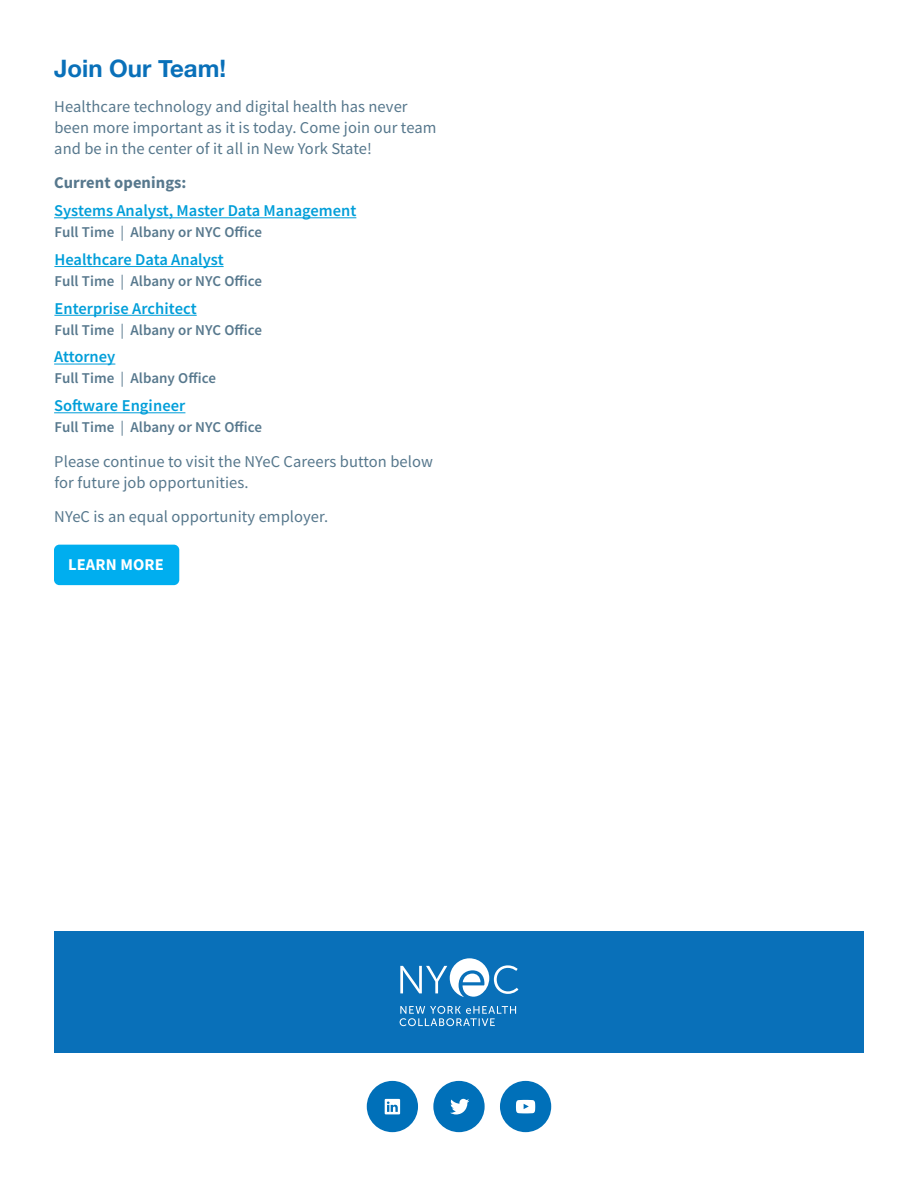
<style>
.page{position:relative;width:918px;height:1188px;background:#fff}
.page>*{position:absolute;margin:0;border:0;box-sizing:border-box;transform-origin:0 0}
.t1{font:700 24px "Helvetica Neue";color:#0970b9}
.t2{font:16.5px/21px "Source Sans Pro";letter-spacing:.005em;color:#57788d}
.t3{font:600 16.5px "Source Sans Pro";color:#009ed9}
.t4{font:700 16.5px "Source Sans Pro";letter-spacing:.005em;color:#57788d}
.t5{font:700 16.5px "Source Sans Pro";letter-spacing:.01em;color:#fff}
.t6{font:600 15px "Source Sans Pro";letter-spacing:.005em;color:#57788d}
.s1{font-weight:400}
</style>
<div class="page">
<hr style="left:54px;top:217px;width:302px;height:1px;background:#009ed9">
<hr style="left:54px;top:266px;width:170px;height:1px;background:#009ed9">
<hr style="left:54px;top:315px;width:143px;height:1px;background:#009ed9">
<hr style="left:54px;top:364px;width:61px;height:1px;background:#009ed9">
<hr style="left:54px;top:412px;width:131px;height:1px;background:#009ed9">
<div style="left:54px;top:545px;width:125px;height:40px;background:#00aeef;border-radius:5px"></div>
<div style="left:54px;top:932px;width:810px;height:121px;background:#0970b9"></div>
<svg style="left:400px;top:958px;width:118px;height:68px"></svg>
<div style="left:433px;top:1081px;width:52px;height:51px;background:#0070b9;border-radius:50%"></div>
<svg style="left:450px;top:1099px;width:19px;height:15px"></svg>
<div style="left:500px;top:1081px;width:51px;height:51px;background:#0070b9;border-radius:50%"></div>
<svg style="left:516px;top:1100px;width:19px;height:13px"></svg>
<div style="left:367px;top:1081px;width:51px;height:51px;background:#0070b9;border-radius:50%"></div>
<svg style="left:385px;top:1099px;width:15px;height:15px"></svg>
<h2 class="t1" style="left:54px;top:50px;width:173px">Join Our Team!</h2>
<p class="t2" style="left:54px;top:96px;width:384px">Healthcare technology and digital health has never been more important as it is today. Come join our team and be in the center of it all in New York State!</p>
<p class="t4" style="left:54px;top:172px;width:134px">Current openings:</p>
<h4 class="t3" style="left:54px;top:200px;width:304px">Systems Analyst, Master Data Management</h4>
<p class="t6" style="left:55px;top:222px;width:209px">Full Time <span class="s1">|</span> Albany or NYC Ofice</p>
<h4 class="t3" style="left:54px;top:249px;width:171px">Healthcare Data Analyst</h4>
<p class="t6" style="left:55px;top:271px;width:209px">Full Time <span class="s1">|</span> Albany or NYC Ofice</p>
<h4 class="t3" style="left:54px;top:297px;width:144px">Enterprise Architect</h4>
<p class="t6" style="left:55px;top:320px;width:209px">Full Time <span class="s1">|</span> Albany or NYC Ofice</p>
<h4 class="t3" style="left:54px;top:346px;width:63px">Attorney</h4>
<p class="t6" style="left:55px;top:369px;width:163px">Full Time <span class="s1">|</span> Albany Ofice</p>
<h4 class="t3" style="left:54px;top:395px;width:133px">Sofware Engineer</h4>
<h5 class="t6" style="left:55px;top:417px;width:209px">Full Time <span class="s1">|</span> Albany or NYC Ofice</h5>
<p class="t2" style="left:54px;top:451px;width:380px">Please continue to visit the NYeC Careers button below for future job opportunities.</p>
<p class="t2" style="left:54px;top:506px;width:275px">NYeC is an equal opportunity employer.</p>
<p class="t5" style="left:68px;top:554px;width:97px">LEARN MORE</p>
</div>
